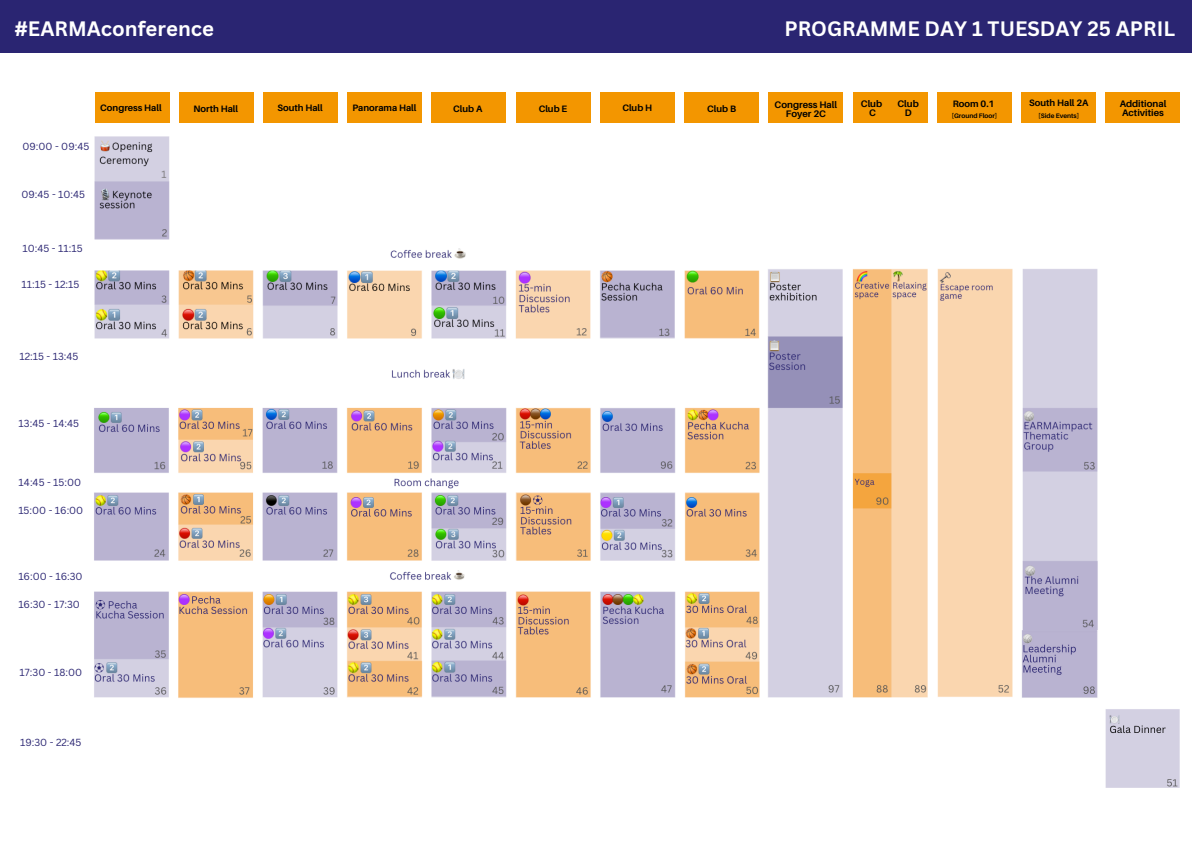
<style>
.page{position:relative;width:1192px;height:842px;background:#fff}
.page>*{position:absolute;margin:0;border:0;box-sizing:border-box;transform-origin:0 0}
.t1{font:700 20.35px "Canva Sans";color:#fff}
.t2{font:10px "Canva Sans";color:#2a2572}
.t3{font:700 9.5px/9.5px "Aileron";color:#000;text-align:center}
.t4{font:700 9.3px "Aileron";color:#000}
.t5{font:700 6.5px "Aileron";color:#000}
</style>
<div class="page">
<div style="left:0;top:0;width:1191px;height:53px;background:#2a2572"></div>
<img style="left:94px;top:136px;width:666px;height:243px">
<img style="left:94px;top:407px;width:666px;height:291px">
<img style="left:767px;top:268px;width:331px;height:430px">
<img style="left:1105px;top:709px;width:75px;height:79px">
<div style="left:95px;top:92px;width:74px;height:31px;background:#f39600"></div>
<div style="left:179px;top:92px;width:74px;height:31px;background:#f39600"></div>
<div style="left:263px;top:92px;width:74px;height:31px;background:#f39600"></div>
<div style="left:347px;top:92px;width:75px;height:31px;background:#f39600"></div>
<div style="left:431px;top:92px;width:75px;height:31px;background:#f39600"></div>
<div style="left:516px;top:92px;width:74px;height:31px;background:#f39600"></div>
<div style="left:600px;top:92px;width:74px;height:31px;background:#f39600"></div>
<div style="left:684px;top:92px;width:75px;height:31px;background:#f39600"></div>
<div style="left:768px;top:92px;width:75px;height:31px;background:#f39600"></div>
<div style="left:853px;top:92px;width:74px;height:31px;background:#f39600"></div>
<div style="left:1105px;top:92px;width:75px;height:31px;background:#f39600"></div>
<div style="left:937px;top:92px;width:75px;height:31px;background:#f39600"></div>
<div style="left:1021px;top:92px;width:75px;height:31px;background:#f39600"></div>
<img style="left:1020px;top:631px;width:78px;height:67px">
<h1 class="t1" style="left:14px;top:15px;width:201px">#EARMAconference</h1>
<h1 class="t1" style="left:784px;top:15px;width:392px">PROGRAMME DAY 1 TUESDAY 25 APRIL</h1>
<p class="t2" style="left:23px;top:139px;width:68px">09:00 - 09:45</p>
<p class="t4" style="left:953px;top:98px;width:43px">Room 0.1</p>
<p class="t4" style="left:1029px;top:97px;width:61px">South Hall 2A</p>
<p class="t5" style="left:1039px;top:111px;width:42px">[Side Events]</p>
<p class="t4" style="left:100px;top:102px;width:63px">Congress Hall</p>
<p class="t4" style="left:194px;top:103px;width:46px">North Hall</p>
<p class="t4" style="left:277px;top:102px;width:47px">South Hall</p>
<p class="t4" style="left:352px;top:102px;width:66px">Panorama Hall</p>
<p class="t4" style="left:453px;top:103px;width:31px">Club A</p>
<p class="t4" style="left:539px;top:103px;width:30px">Club E</p>
<p class="t4" style="left:622px;top:102px;width:31px">Club H</p>
<p class="t4" style="left:707px;top:103px;width:30px">Club B</p>
<p class="t3" style="left:775px;top:99px;width:64px">Congress Hall<br>Foyer 2C</p>
<p class="t3" style="left:861px;top:98px;width:23px">Club<br>C</p>
<p class="t3" style="left:897px;top:99px;width:23px">Club<br>D</p>
<p class="t3" style="left:1120px;top:99px;width:48px">Additional</p>
<p class="t5" style="left:952px;top:111px;width:47px">[Ground Floor]</p>
<p class="t3" style="left:1122px;top:108px;width:43px">Activities</p>
<p class="t2" style="left:22px;top:188px;width:65px">09:45 - 10:45</p>
<p class="t2" style="left:23px;top:241px;width:62px">10:45 - 11:15</p>
<p class="t2" style="left:22px;top:277px;width:59px">11:15 - 12:15</p>
<p class="t2" style="left:20px;top:349px;width:61px">12:15 - 13:45</p>
<p class="t2" style="left:19px;top:417px;width:62px">13:45 - 14:45</p>
<p class="t2" style="left:19px;top:476px;width:64px">14:45 - 15:00</p>
<p class="t2" style="left:18px;top:503px;width:66px">15:00 - 16:00</p>
<p class="t2" style="left:18px;top:569px;width:66px">16:00 - 16:30</p>
<p class="t2" style="left:18px;top:597px;width:63px">16:30 - 17:30</p>
<p class="t2" style="left:20px;top:665px;width:64px">17:30 - 18:00</p>
<p class="t2" style="left:20px;top:735px;width:63px">19:30 - 22:45</p>
</div>
